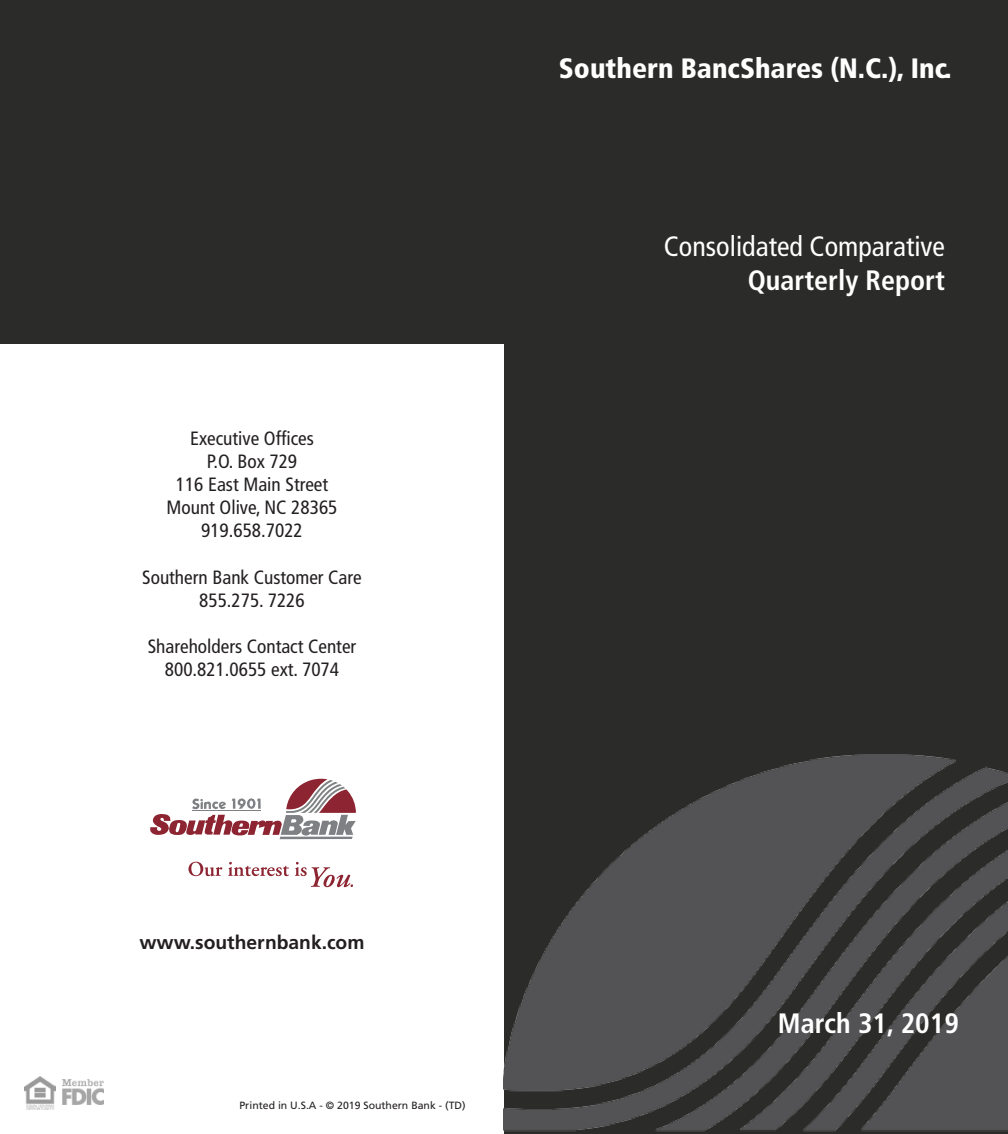
<style>
.page{position:relative;width:1008px;height:1134px;background:#fff}
.page>*{position:absolute;margin:0;border:0;box-sizing:border-box;transform-origin:0 0}
.t1{font:900 condensed 28px "Frutiger LT Std";color:#fff}
.t2{font:700 condensed 28px "Frutiger LT Std";color:#fff}
.t3{font:condensed 28px "Frutiger LT Std";color:#fff}
.t4{font:condensed 19.25px/23.1px "Frutiger LT Std";color:#231f20;text-align:center}
.t5{font:700 19.25px "Frutiger LT Std";color:#231f20}
.t6{font:10.5px "Frutiger LT Std";color:#231f20}
</style>
<div class="page">
<div style="left:505px;top:0;width:503px;height:1134px;background:#2b2b29"></div>
<div style="left:0;top:0;width:505px;height:344px;background:#2b2b29"></div>
<img style="left:504px;top:754px;width:504px;height:380px">
<svg style="left:150px;top:779px;width:206px;height:60px"></svg>
<hr style="left:192px;top:810px;width:69px;height:1px;background:#7e8083">
<svg style="left:188px;top:862px;width:34px;height:14px"></svg>
<svg style="left:228px;top:862px;width:61px;height:14px"></svg>
<svg style="left:295px;top:862px;width:58px;height:25px"></svg>
<img style="left:24px;top:1076px;width:31px;height:34px">
<img style="left:63px;top:1079px;width:40px;height:25px">
<p class="t4" style="left:166px;top:427px;width:172px">Executive Offices<br>P.O. Box 729<br>116 East Main Street<br>Mount Olive, NC 28365</p>
<p class="t4" style="left:201px;top:519px;width:103px">919.658.7022</p>
<p class="t4" style="left:142px;top:565px;width:221px">Southern Bank Customer Care</p>
<p class="t4" style="left:199px;top:589px;width:107px">855.275. 7226</p>
<p class="t4" style="left:148px;top:635px;width:210px">Shareholders Contact Center</p>
<p class="t4" style="left:165px;top:658px;width:176px">800.821.0655 ext. 7074</p>
<p class="t1" style="left:559px;top:51px;width:394px">Southern BancShares (N.C.), Inc.</p>
<p class="t3" style="left:664px;top:230px;width:282px">Consolidated Comparative</p>
<p class="t2" style="left:748px;top:264px;width:199px">Quarterly Report</p>
<p class="t5" style="left:139px;top:931px;width:226px">www.southernbank.com</p>
<p class="t6" style="left:239px;top:1099px;width:228px">Printed in U.S.A - © 2019 Southern Bank - (TD)</p>
<p class="t2" style="left:778px;top:1007px;width:183px">March 31, 2019</p>
</div>
